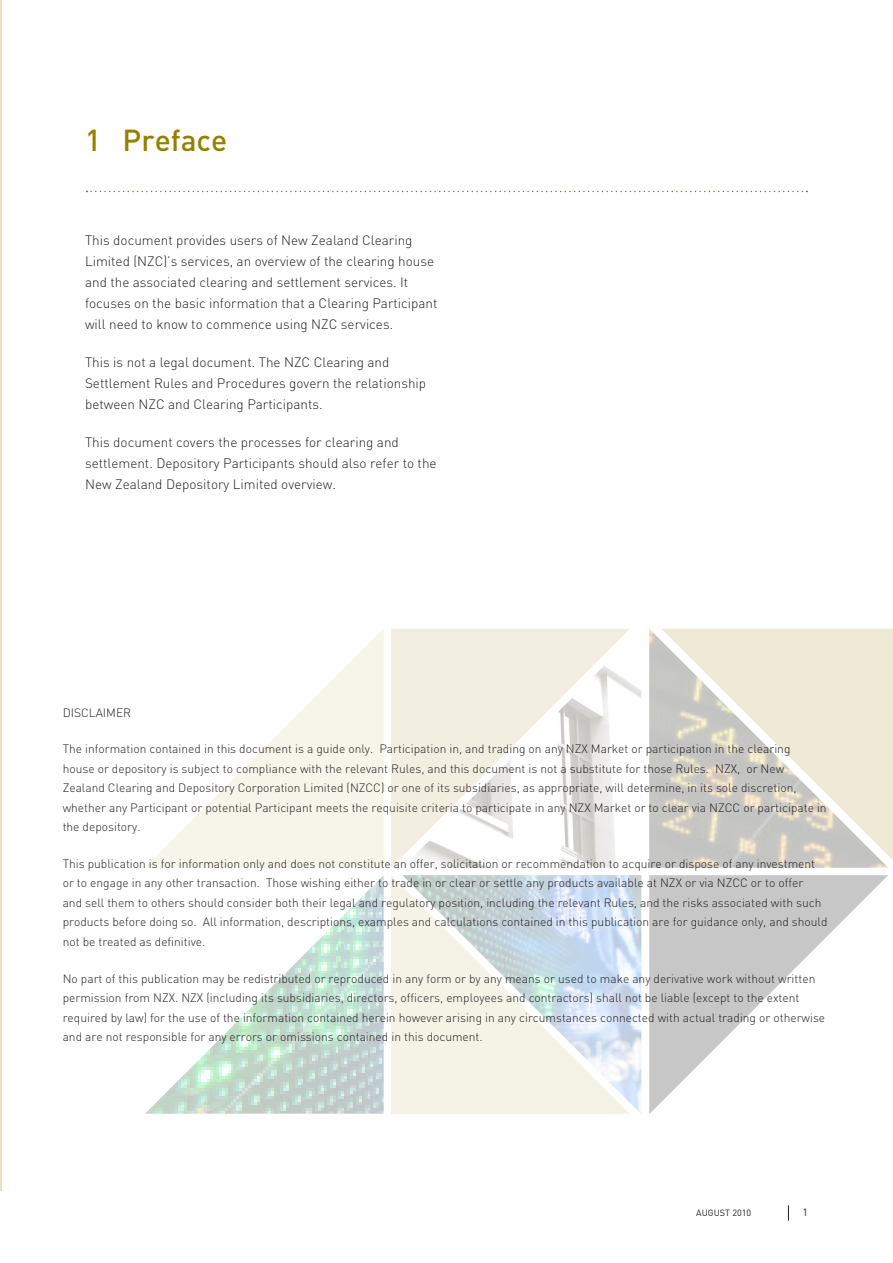
<style>
.page{position:relative;width:893px;height:1263px;background:#fff}
.page>*{position:absolute;margin:0;border:0;box-sizing:border-box;transform-origin:0 0}
.Heading_1{font:500 30px "DIN";color:#968000}
.Body_Copy{font:300 13.5px/21px "DIN";color:#231f20}
.Body_Copy-2{font:300 12px/19.5px "DIN";color:#231f20}
.t1{font:10.5px "DIN";color:#231f20}
.t2{font:9px "DIN";color:#231f20}
</style>
<div class="page">
<svg style="left:788px;top:1205px;width:1px;height:15px"></svg>
<img style="left:630px;top:875px;width:11px;height:238px">
<svg style="left:888px;top:629px;width:5px;height:231px"></svg>
<svg style="left:391px;top:875px;width:239px;height:239px;background:#e3e8e8"></svg>
<svg style="left:649px;top:875px;width:239px;height:239px"></svg>
<svg style="left:391px;top:629px;width:239px;height:239px;fill:#f3efe0"></svg>
<img style="left:649px;top:629px;width:239px;height:239px">
<img style="left:146px;top:875px;width:238px;height:238px">
<svg style="left:145px;top:629px;width:239px;height:239px;fill:#f7f4ea"></svg>
<svg style="left:87px;top:191px;width:720px;height:1px"></svg>
<hr style="left:0;top:0;width:1px;height:1190px;background:#e8e1c1">
<p class="Heading_1" style="left:85px;top:121px;width:144px">1 Preface</p>
<p class="Body_Copy" style="left:85px;top:229px;width:354px">This document provides users of New Zealand Clearing Limited (NZC)’s services, an overview of the clearing house and the associated clearing and settlement services. It focuses on the basic information that a Clearing Participant will need to know to commence using NZC services.</p>
<p class="Body_Copy" style="left:85px;top:351px;width:343px">This is not a legal document. The NZC Clearing and<br>Settlement Rules and Procedures govern the relationship between NZC and Clearing Participants.</p>
<p class="Body_Copy" style="left:85px;top:431px;width:353px">This document covers the processes for clearing and settlement. Depository Participants should also refer to the<br>New Zealand Depository Limited overview.</p>
<p class="Body_Copy-2" style="left:63px;top:703px;width:70px">DISCLAIMER</p>
<p class="Body_Copy-2" style="left:63px;top:739px;width:765px">The information contained in this document is a guide only. Participation in, and trading on any NZX Market or participation in the clearing<br>house or depository is subject to compliance with the relevant Rules, and this document is not a substitute for those Rules. NZX, or New Zealand Clearing and Depository Corporation Limited (NZCC) or one of its subsidiaries, as appropriate, will determine, in its sole discretion, whether any Participant or potential Participant meets the requisite criteria to participate in any NZX Market or to clear via NZCC or participate in the depository.</p>
<p class="Body_Copy-2" style="left:63px;top:854px;width:766px">This publication is for information only and does not constitute an offer, solicitation or recommendation to acquire or dispose of any investment or to engage in any other transaction. Those wishing either to trade in or clear or settle any products available at NZX or via NZCC or to offer<br>and sell them to others should consider both their legal and regulatory position, including the relevant Rules, and the risks associated with such products before doing so. All information, descriptions, examples and calculations contained in this publication are for guidance only, and should not be treated as definitive.</p>
<p class="Body_Copy-2" style="left:63px;top:968px;width:764px">No part of this publication may be redistributed or reproduced in any form or by any means or used to make any derivative work without written permission from NZX. NZX (including its subsidiaries, directors, officers, employees and contractors) shall not be liable (except to the extent required by law) for the use of the information contained herein however arising in any circumstances connected with actual trading or otherwise and are not responsible for any errors or omissions contained in this document.</p>
<p class="t2" style="left:696px;top:1207px;width:56px">AUGUST 2010</p>
<p class="t1" style="left:802px;top:1206px;width:7px">1</p>
</div>
